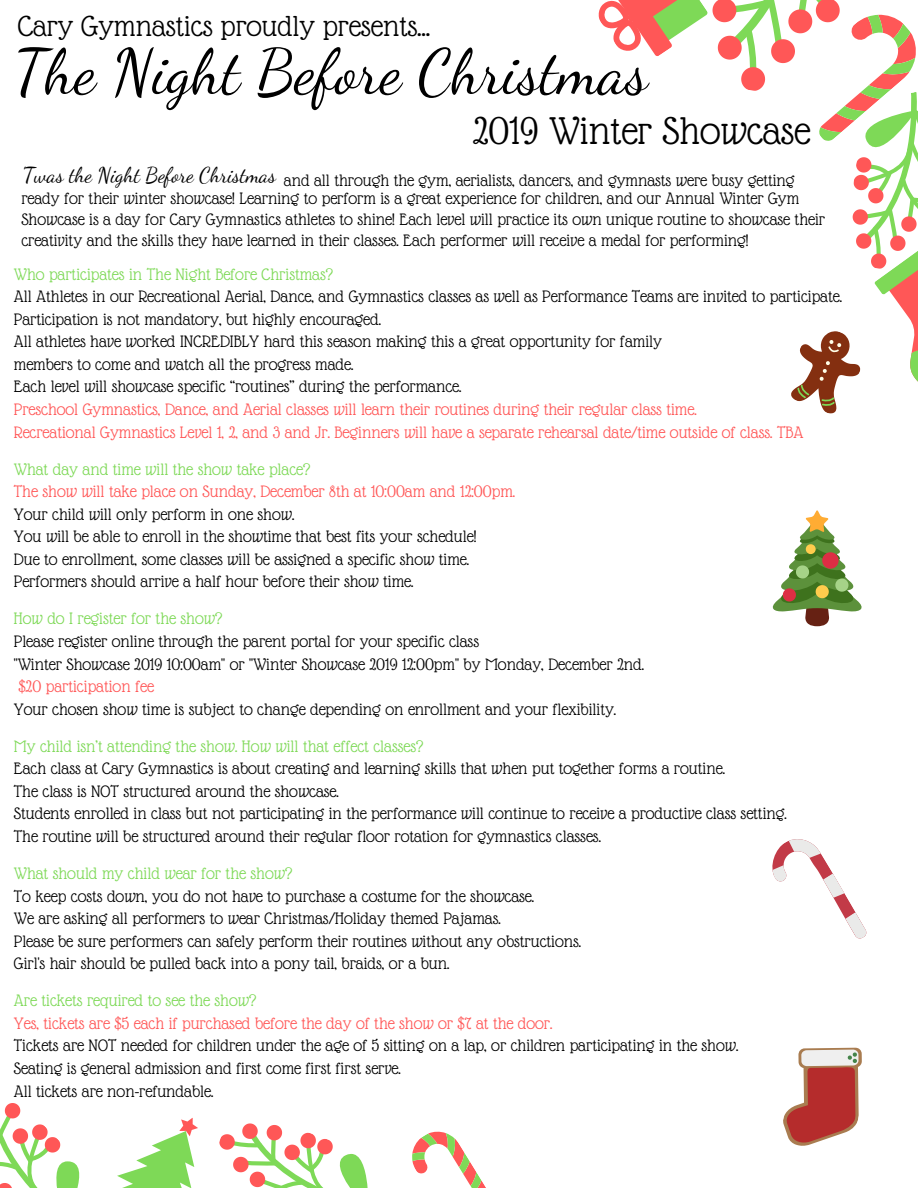
<style>
.page{position:relative;width:918px;height:1188px;background:#fff}
.page>*{position:absolute;margin:0;border:0;box-sizing:border-box;transform-origin:0 0}
.t1{font:63px "Dancing Script";color:#000}
.t2{font:42px "Glass Antiqua";color:#000}
.t3{font:31.5px "Glass Antiqua";color:#000}
.t4{font:18px/22.5px "Glass Antiqua";color:#000}
.t5{font:18px/22.5px "Glass Antiqua";color:#ff5757}
.t6{font:18px "Glass Antiqua";color:#7ed957}
</style>
<div class="page">
<svg style="left:412px;top:1131px;width:74px;height:57px"></svg>
<svg style="left:0;top:1103px;width:368px;height:85px"></svg>
<svg style="left:598px;top:0;width:320px;height:414px"></svg>
<svg style="left:772px;top:510px;width:90px;height:116px"></svg>
<svg style="left:772px;top:839px;width:95px;height:100px"></svg>
<svg style="left:783px;top:1047px;width:79px;height:99px"></svg>
<h3 class="t3" style="left:18px;top:9px;width:414px">Cary Gymnastics proudly presents...</h3>
<h1 class="t1" style="left:14px;top:35px;width:636px">The Night Before Christmas</h1>
<h2 class="t2" style="left:473px;top:109px;width:339px">2019 Winter Showcase</h2>
<p class="t4" style="left:21px;top:171px;width:779px;line-height:18.8px"><sup>'Twas</sup> <sup>the</sup> <sup>Night</sup> <sup>Before</sup> <sup>Christmas</sup> and all through the gym, aerialists, dancers, and gymnasts were busy getting ready for their winter showcase! Learning to perform is a great experience for children, and our Annual Winter Gym</p>
<p class="t4" style="left:21px;top:209px;width:805px;line-height:21px">Showcase is a day for Cary Gymnastics athletes to shine! Each level will practice its own unique routine to showcase their creativity and the skills they have learned in their classes. Each performer will receive a medal for performing!</p>
<p class="t6" style="left:14px;top:265px;width:321px">Who participates in The Night Before Christmas?</p>
<p class="t4" style="left:14px;top:285px;width:830px">All Athletes in our Recreational Aerial, Dance, and Gymnastics classes as well as Performance Teams are invited to participate.<br>Participation is not mandatory, but highly encouraged.<br>All athletes have worked INCREDIBLY hard this season making this a great opportunity for family<br>members to come and watch all the progress made.<br>Each level will showcase specific “routines” during the performance.</p>
<p class="t5" style="left:14px;top:398px;width:791px">Preschool Gymnastics, Dance, and Aerial classes will learn their routines during their regular class time.<br>Recreational Gymnastics Level 1, 2, and 3 and Jr. Beginners will have a separate rehearsal date/time outside of class. TBA</p>
<p class="t6" style="left:14px;top:460px;width:298px">What day and time will the show take place?</p>
<p class="t5" style="left:14px;top:480px;width:503px">The show will take place on Sunday, December 8th at 10:00am and 12:00pm.</p>
<p class="t4" style="left:14px;top:503px;width:464px">Your child will only perform in one show.<br>You will be able to enroll in the showtime that best fits your schedule!<br>Due to enrollment, some classes will be assigned a specific show time.<br>Performers should arrive a half hour before their show time.</p>
<p class="t6" style="left:14px;top:609px;width:210px">How do I register for the show?</p>
<p class="t4" style="left:14px;top:630px;width:632px">Please register online through the parent portal for your specific class<br>"Winter Showcase 2019 10:00am" or "Winter Showcase 2019 12:00pm" by Monday, December 2nd.</p>
<p class="t5" style="left:18px;top:675px;width:137px">$20 participation fee</p>
<p class="t4" style="left:14px;top:698px;width:604px">Your chosen show time is subject to change depending on enrollment and your flexibility.</p>
<p class="t6" style="left:14px;top:737px;width:411px">My child isn’t attending the show. How will that effect classes?</p>
<p class="t4" style="left:14px;top:757px;width:775px">Each class at Cary Gymnastics is about creating and learning skills that when put together forms a routine.<br>The class is NOT structured around the showcase.<br>Students enrolled in class but not participating in the performance will continue to receive a productive class setting.<br>The routine will be structured around their regular floor rotation for gymnastics classes.</p>
<p class="t6" style="left:14px;top:864px;width:280px">What should my child wear for the show?</p>
<p class="t4" style="left:14px;top:885px;width:569px">To keep costs down, you do not have to purchase a costume for the showcase.<br>We are asking all performers to wear Christmas/Holiday themed Pajamas.<br>Please be sure performers can safely perform their routines without any obstructions.<br>Girl's hair should be pulled back into a pony tail, braids, or a bun.</p>
<p class="t6" style="left:14px;top:991px;width:244px">Are tickets required to see the show?</p>
<p class="t5" style="left:14px;top:1012px;width:540px">Yes, tickets are $5 each if purchased before the day of the show or $7 at the door.</p>
<p class="t4" style="left:14px;top:1035px;width:726px">Tickets are NOT needed for children under the age of 5 sitting on a lap, or children participating in the show.<br>Seating is general admission and first come first first serve.<br>All tickets are non-refundable.</p>
</div>
